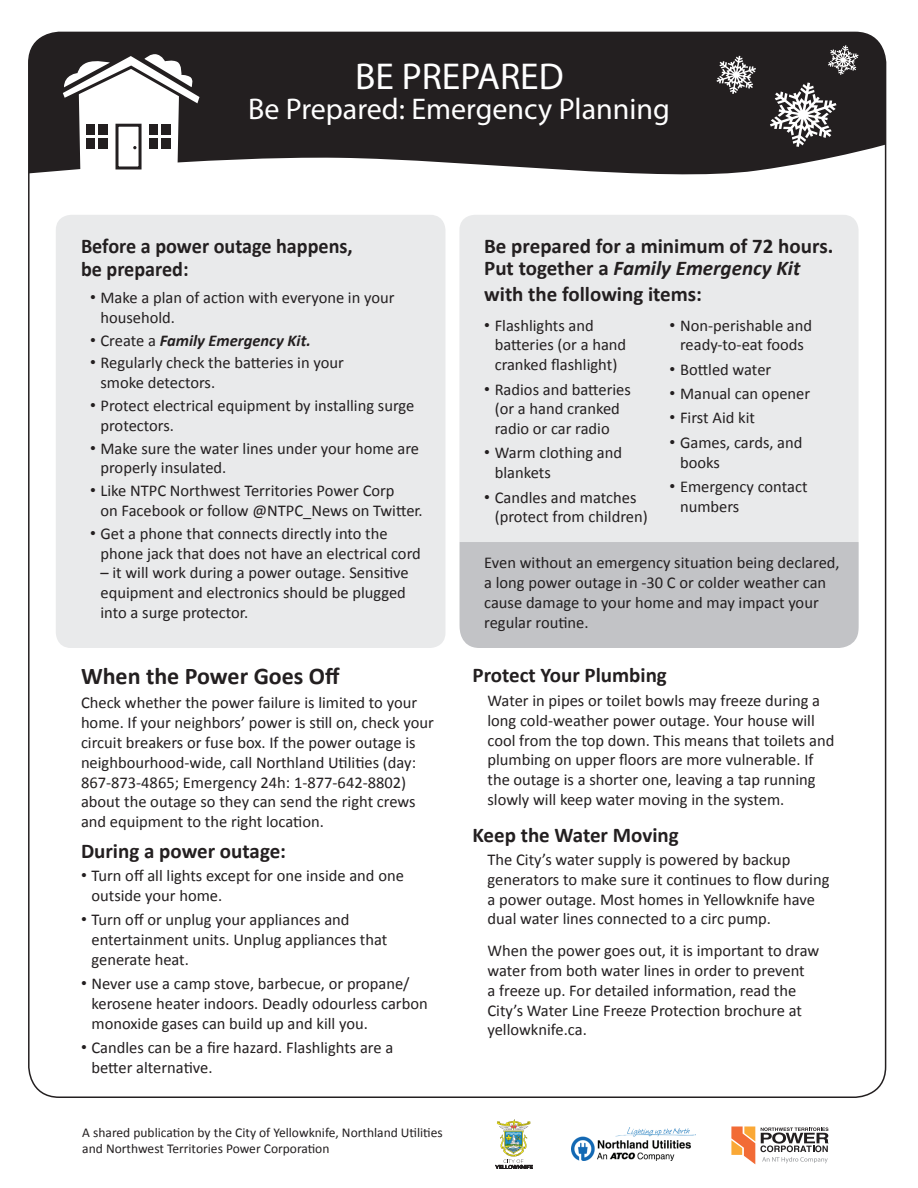
<style>
.page{position:relative;width:918px;height:1188px;background:#fff}
.page>*{position:absolute;margin:0;border:0;box-sizing:border-box;transform-origin:0 0}
.t1{font:37.5px "Myriad Pro";color:#fff}
.t2{font:30px "Myriad Pro";color:#fff}
.t3{font:700 24px "Calibri";color:#231f20}
.t4{font:700 21px/22.5px "Calibri";color:#231f20}
.t5{font:700 21px/22.5px "Calibri";color:#231f20;scale:.96 1}
.t6{font:16.5px/19.8px "Calibri";color:#231f20}
.t7{font:italic 700 16.5px "Calibri";color:#231f20}
.t8{font:13.5px/16.2px "Calibri";color:#231f20}
.s1{font-family:"Arial"}
.s2{font-family:"Arial";font-weight:400;font-style:normal}
.s3{font-weight:400;font-style:normal}
.s4{font-style:italic}
</style>
<div class="page">
<svg style="left:29px;top:32px;width:857px;height:143px;background:#353132"></svg>
<div style="left:56px;top:215px;width:389px;height:433px;background:#e9eaeb;border-radius:15px"></div>
<svg style="left:61px;top:53px;width:141px;height:118px"></svg>
<svg style="left:716px;top:56px;width:40px;height:38px"></svg>
<svg style="left:770px;top:83px;width:67px;height:64px"></svg>
<svg style="left:828px;top:45px;width:31px;height:30px"></svg>
<div style="left:459px;top:215px;width:400px;height:425px;background:#e9eaeb;border-radius:15px"></div>
<div style="left:460px;top:542px;width:399px;height:106px;background:#c2c3c6"></div>
<svg style="left:495px;top:1119px;width:38px;height:50px"></svg>
<img style="left:572px;top:1127px;width:124px;height:33px">
<svg style="left:731px;top:1126px;width:98px;height:38px"></svg>
<h1 class="t1" style="left:355px;top:53px;width:210px">BE PREPARED</h1>
<h2 class="t2" style="left:248px;top:91px;width:423px">Be Prepared: Emergency Planning</h2>
<p class="t5" style="left:81px;top:235px;width:285px">Before a power outage happens, be prepared:</p>
<p class="t6" style="left:100px;top:288px;width:296px;text-indent:-10px"><span class="s1">•</span> Make a plan of action with everyone in your household.</p>
<p class="t7" style="left:90px;top:330px;width:222px"><span class="s2">•</span> <span class="s3">Create a</span> Family Emergency Kit.</p>
<p class="t6" style="left:100px;top:353px;width:245px;text-indent:-10px"><span class="s1">•</span> Regularly check the batteries in your smoke detectors.</p>
<p class="t6" style="left:100px;top:396px;width:315px;text-indent:-10px"><span class="s1">•</span> Protect electrical equipment by installing surge protectors.</p>
<p class="t6" style="left:100px;top:438px;width:320px;text-indent:-10px"><span class="s1">•</span> Make sure the water lines under your home are properly insulated.</p>
<p class="t6" style="left:100px;top:481px;width:324px;text-indent:-10px"><span class="s1">•</span> Like NTPC Northwest Territories Power Corp<br>on Facebook or follow @NTPC_News on Twitter.</p>
<p class="t6" style="left:100px;top:524px;width:322px;text-indent:-10px"><span class="s1">•</span> Get a phone that connects directly into the phone jack that does not have an electrical cord</p>
<p class="t6" style="left:100px;top:563px;width:310px">– it will work during a power outage. Sensitive equipment and electronics should be plugged into a surge protector.</p>
<h3 class="t3" style="left:81px;top:661px;width:260px">When the Power Goes Off</h3>
<p class="t6" style="left:81px;top:693px;width:354px">Check whether the power failure is limited to your home. If your neighbors’ power is still on, check your circuit breakers or fuse box. If the power outage is neighbourhood-wide, call Northland Utilities (day:<br>867-873-4865; Emergency 24h: 1-877-642-8802) about the outage so they can send the right crews and equipment to the right location.</p>
<p class="t4" style="left:81px;top:840px;width:207px">During a power outage:</p>
<p class="t6" style="left:91px;top:866px;width:314px;text-indent:-10px"><span class="s1">•</span> Turn off all lights except for one inside and one outside your home.</p>
<p class="t6" style="left:91px;top:910px;width:297px;text-indent:-10px"><span class="s1">•</span> Turn off or unplug your appliances and entertainment units. Unplug appliances that generate heat.</p>
<p class="t6" style="left:91px;top:974px;width:338px;text-indent:-10px"><span class="s1">•</span> Never use a camp stove, barbecue, or propane/ kerosene heater indoors. Deadly odourless carbon monoxide gases can build up and kill you.</p>
<p class="t6" style="left:91px;top:1038px;width:303px;text-indent:-10px"><span class="s1">•</span> Candles can be a fire hazard. Flashlights are a better alternative.</p>
<p class="t8" style="left:82px;top:1124px;width:362px">A shared publication by the City of Yellowknife, Northland Utilities and Northwest Territories Power Corporation</p>
<p class="t4" style="left:484px;top:235px;width:351px">Be prepared for a minimum of 72 hours.<br>Put together a <span class="s4">Family Emergency Kit</span></p>
<p class="t4" style="left:484px;top:282px;width:219px">with the following items:</p>
<p class="t6" style="left:495px;top:315px;width:133px;text-indent:-10px"><span class="s1">•</span> Flashlights and batteries (or a hand cranked flashlight)</p>
<p class="t6" style="left:495px;top:379px;width:138px;text-indent:-10px"><span class="s1">•</span> Radios and batteries (or a hand cranked radio or car radio</p>
<p class="t6" style="left:495px;top:443px;width:129px;text-indent:-10px"><span class="s1">•</span> Warm clothing and blankets</p>
<p class="t6" style="left:495px;top:487px;width:155px;text-indent:-10px"><span class="s1">•</span> Candles and matches (protect from children)</p>
<p class="t6" style="left:670px;top:315px;width:144px;text-align:center"><span class="s1">•</span> Non-perishable and ready-to-eat foods</p>
<p class="t6" style="left:670px;top:359px;width:103px"><span class="s1">•</span> Bottled water</p>
<p class="t6" style="left:670px;top:384px;width:142px"><span class="s1">•</span> Manual can opener</p>
<p class="t6" style="left:670px;top:408px;width:87px"><span class="s1">•</span> First Aid kit</p>
<p class="t6" style="left:680px;top:432px;width:124px;text-indent:-10px"><span class="s1">•</span> Games, cards, and books</p>
<p class="t6" style="left:680px;top:476px;width:129px;text-indent:-10px"><span class="s1">•</span> Emergency contact numbers</p>
<p class="t6" style="left:484px;top:553px;width:357px">Even without an emergency situation being declared, a long power outage in -30 C or colder weather can cause damage to your home and may impact your regular routine.</p>
<p class="t4" style="left:472px;top:664px;width:196px">Protect Your Plumbing</p>
<p class="t6" style="left:488px;top:691px;width:348px">Water in pipes or toilet bowls may freeze during a long cold-weather power outage. Your house will cool from the top down. This means that toilets and plumbing on upper floors are more vulnerable. If the outage is a shorter one, leaving a tap running slowly will keep water moving in the system.</p>
<p class="t4" style="left:472px;top:824px;width:208px">Keep the Water Moving</p>
<p class="t6" style="left:488px;top:850px;width:344px">The City’s water supply is powered by backup generators to make sure it continues to flow during a power outage. Most homes in Yellowknife have dual water lines connected to a circ pump.</p>
<p class="t6" style="left:488px;top:941px;width:333px">When the power goes out, it is important to draw water from both water lines in order to prevent<br>a freeze up. For detailed information, read the City’s Water Line Freeze Protection brochure at yellowknife.ca.</p>
</div>
